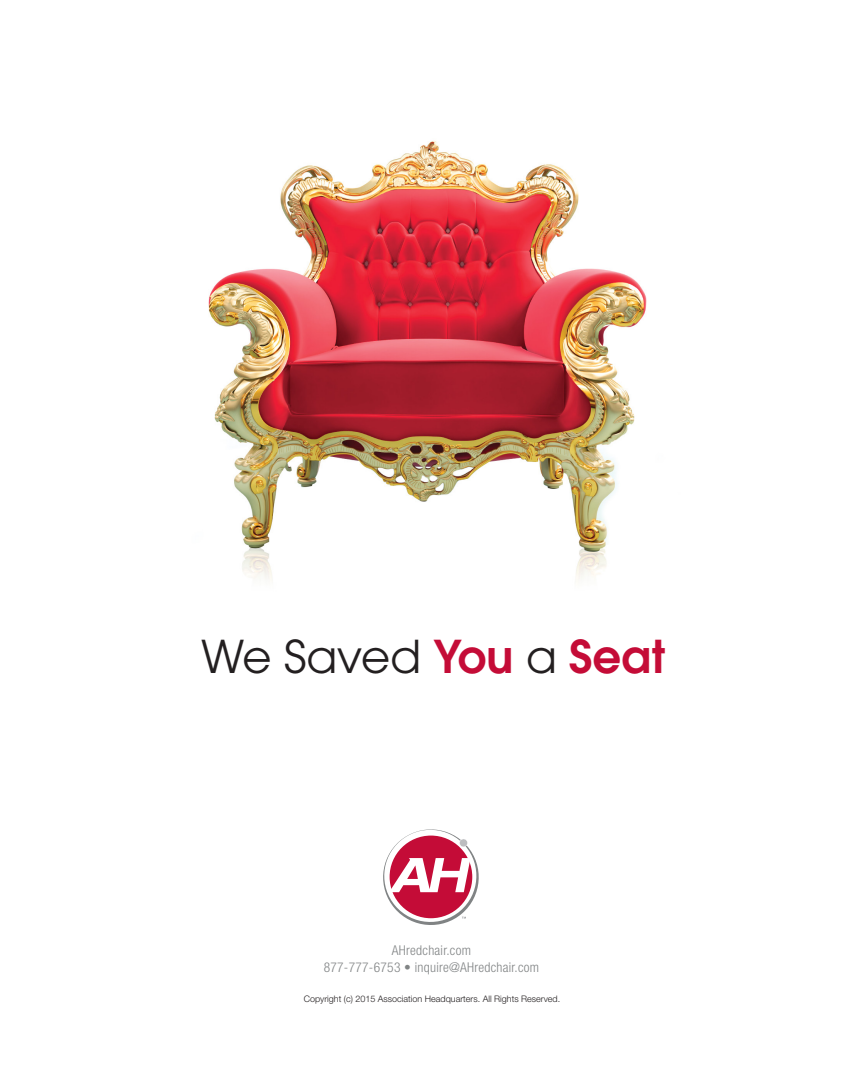
<style>
.page{position:relative;width:864px;height:1080px;background:#fff}
.page>*{position:absolute;margin:0;border:0;box-sizing:border-box;transform-origin:0 0}
.t1{font:45px "Avant Garde";color:#231f20}
.t2{font:300 condensed 13.5px "Helvetica Neue LT Pro";letter-spacing:.02em;color:#818485}
.t3{font:300 9px "Helvetica Neue LT Pro";color:#231f20}
.s1{font-weight:600;color:#c40c37}
</style>
<div class="page">
<img style="left:208px;top:141px;width:439px;height:439px">
<svg style="left:383px;top:829px;width:96px;height:96px"></svg>
<p class="t1" style="left:201px;top:630px;width:465px">We Saved <span class="s1">You</span> a <span class="s1">Seat</span></p>
<p class="t2" style="left:392px;top:943px;width:80px">AHredchair.com</p>
<p class="t2" style="left:324px;top:959px;width:217px">877-777-6753 • inquire@AHredchair.com</p>
<p class="t3" style="left:304px;top:994px;width:258px">Copyright (c) 2015 Association Headquarters. All Rights Reserved.</p>
</div>
